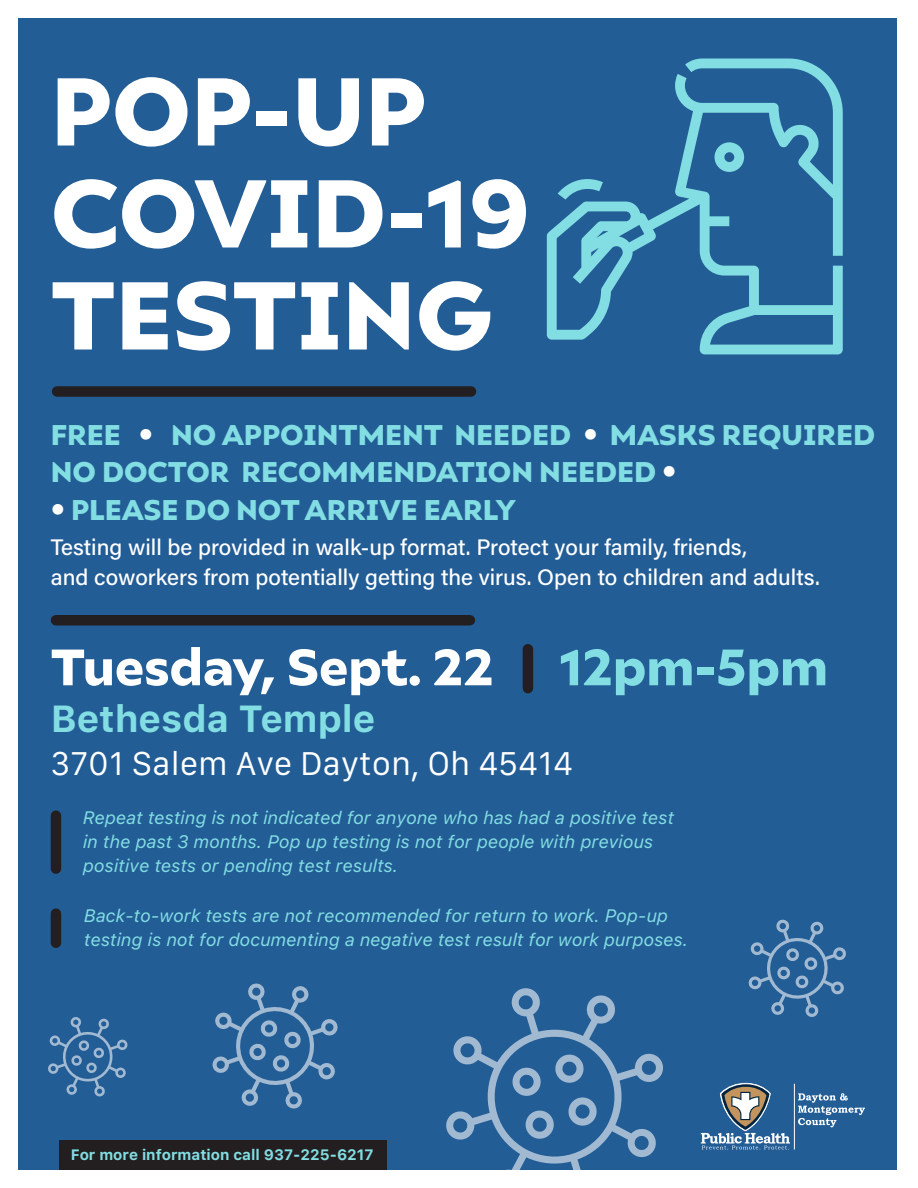
<style>
.page{position:relative;width:918px;height:1188px;background:#fff}
.page>*{position:absolute;margin:0;border:0;box-sizing:border-box;transform-origin:0 0}
.t1{font:900 96px/102px "Ariana Pro";color:#fff}
.t2{font:900 51px "Ariana Pro";color:#fff}
.t3{font:900 51px "Ariana Pro";color:#82dee3}
.t4{font:700 37.5px "Galvji";color:#82dee3}
.t5{font:31.5px "Galvji";color:#fff}
.t6{font:900 28.5px/37.5px "Ariana Pro";color:#82dee3}
.t7{font:22.5px/30px "Acumin Variable Concept";letter-spacing:.03em;color:#fff}
.t8{font:italic 18px/24px "Galvji";color:#82dee3}
.t9{font:700 15px "Galvji";color:#82dee3}
.s1{color:#fff}
</style>
<div class="page">
<div style="left:18px;top:18px;width:879px;height:1152px;background:#235d96"></div>
<div style="left:57px;top:386px;width:414px;height:11px;background:#231f20"></div>
<div style="left:523px;top:649px;width:10px;height:39px;background:#231f20"></div>
<hr style="left:794px;top:1084px;width:1px;height:66px;background:#fff">
<svg style="left:798px;top:1093px;width:67px;height:34px"></svg>
<svg style="left:701px;top:1082px;width:89px;height:68px"></svg>
<div style="left:60px;top:1141px;width:327px;height:29px;background:#231f20"></div>
<div style="left:56px;top:615px;width:414px;height:11px;background:#231f20"></div>
<svg style="left:547px;top:58px;width:296px;height:296px"></svg>
<div style="left:51px;top:816px;width:10px;height:53px;background:#231f20"></div>
<div style="left:51px;top:914px;width:10px;height:29px;background:#231f20"></div>
<svg style="left:446px;top:988px;width:217px;height:182px"></svg>
<svg style="left:524px;top:1109px;width:31px;height:31px"></svg>
<svg style="left:511px;top:1066px;width:31px;height:32px"></svg>
<svg style="left:554px;top:1053px;width:31px;height:31px"></svg>
<svg style="left:567px;top:1096px;width:31px;height:31px"></svg>
<svg style="left:48px;top:1017px;width:80px;height:80px"></svg>
<svg style="left:212px;top:983px;width:126px;height:126px"></svg>
<svg style="left:748px;top:919px;width:98px;height:98px"></svg>
<p class="t1" style="left:51px;top:53px;width:481px">POP-UP<br>COVID-19<br>TESTING</p>
<p class="t6" style="left:51px;top:414px;width:826px">FREE <span class="s1">•</span> NO APPOINTMENT NEEDED <span class="s1">•</span> MASKS REQUIRED<br>NO DOCTOR RECOMMENDATION NEEDED <span class="s1">•</span></p>
<p class="t6" style="left:51px;top:489px;width:467px"><span class="s1">•</span> PLEASE DO NOT ARRIVE EARLY</p>
<p class="t7" style="left:51px;top:531px;width:770px">Testing will be provided in walk-up format. Protect your family, friends,<br>and coworkers from potentially getting the virus. Open to children and adults.</p>
<p class="t2" style="left:51px;top:630px;width:445px">Tuesday, Sept. 22</p>
<p class="t3" style="left:559px;top:630px;width:270px">12pm-5pm</p>
<p class="t4" style="left:51px;top:696px;width:326px">Bethesda Temple</p>
<p class="t5" style="left:51px;top:746px;width:524px">3701 Salem Ave Dayton, Oh 45414</p>
<p class="t8" style="left:82px;top:806px;width:593px">Repeat testing is not indicated for anyone who has had a positive test in the past 3 months. Pop up testing is not for people with previous positive tests or pending test results.</p>
<p class="t8" style="left:84px;top:904px;width:606px">Back-to-work tests are not recommended for return to work. Pop-up testing is not for documenting a negative test result for work purposes.</p>
<p class="t9" style="left:71px;top:1146px;width:304px">For more information call 937-225-6217</p>
</div>
